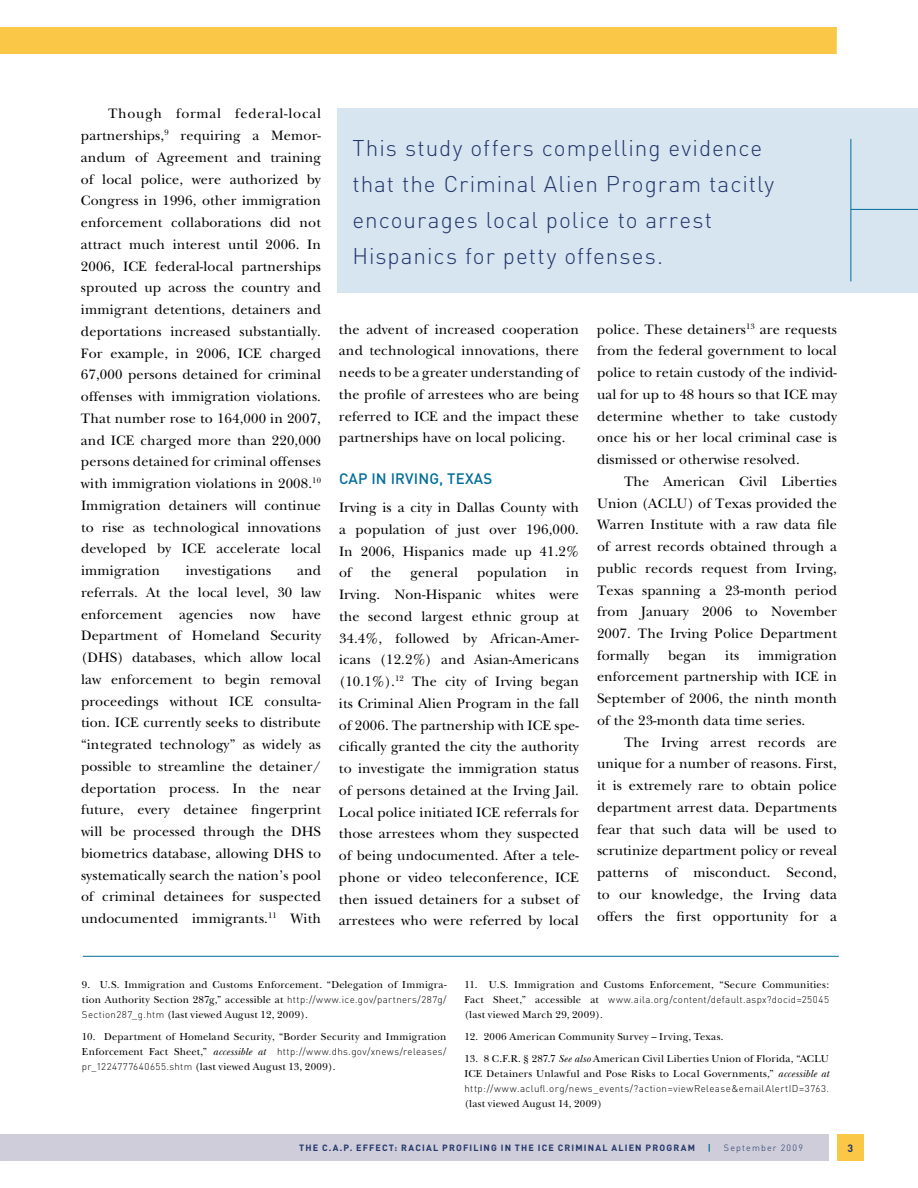
<style>
.page{position:relative;width:918px;height:1188px;background:#fff}
.page>*{position:absolute;margin:0;border:0;box-sizing:border-box;transform-origin:0 0}
.t1{font:300 22.5px/36px "DIN";letter-spacing:.045em;color:#213569}
.t2{font:500 15px "DIN";letter-spacing:.01em;color:#006d9b}
.t3{font:14.25px/21.8px "New Baskerville";letter-spacing:.01em;color:#000;text-align:justify}
.t4{font:10.5px/15px "New Baskerville";letter-spacing:.02em;color:#000;text-align:justify}
.t5{font:700 10.5px "DIN";color:#213569}
.t6{font:300 9.75px "DIN";letter-spacing:.04em;color:#000}
.t7{font:700 9px "DIN";letter-spacing:.125em;color:#213569}
.t8{font:300 9px "DIN";letter-spacing:.13em;color:#213569}
.t9{font:700 9px "DIN";color:#006d9b}
.s1{font-family:"DIN";font-weight:300;font-size:9.75px}
.s2{font-family:"New Baskerville";font-weight:400;font-size:10.5px}
.s3{font-family:"New Baskerville";font-weight:400;font-style:italic;font-size:10.5px}
.s4{font-style:italic}
</style>
<div class="page">
<div style="left:837px;top:1134px;width:27px;height:27px;background:#fac747"></div>
<div style="left:0;top:1134px;width:829px;height:27px;background:#cecdd9"></div>
<div style="left:0;top:27px;width:837px;height:27px;background:#fac747"></div>
<hr style="left:83px;top:956px;width:756px;height:1px;background:#006d9b">
<div style="left:338px;top:108px;width:580px;height:185px;background:#d7e5f0"></div>
<hr style="left:851px;top:209px;width:67px;height:1px;background:#006d9b">
<hr style="left:851px;top:139px;width:1px;height:142px;background:#006d9b">
<p class="t3" style="left:81px;top:103px;width:242px;text-indent:27px">Though formal federal-local partnerships,<sup>9</sup> requiring a Memor&shy;andum of Agreement and training of local police, were authorized by Congress in 1996, other immigration enforcement collaborations did not attract much interest until 2006. In 2006, ICE federal-local partnerships sprouted up across the country and immigrant detentions, detainers and deportations increased substantially.<br>For example, in 2006, ICE charged 67,000 persons detained for criminal offenses with immigration violations.<br>That number rose to 164,000 in 2007, and ICE charged more than 220,000 persons detained for criminal offenses with immigration violations in 2008.<sup>10<br></sup>Immigration detainers will continue to rise as technological innovations developed by ICE accelerate local immigration</p>
<p class="t3" style="left:81px;top:560px;width:242px;text-indent:216px">and referrals. At the local level, 30 law enforcement agencies now have Department of Homeland Security (DHS) databases, which allow local law enforcement to begin removal proceedings without ICE consulta&shy;tion. ICE currently seeks to distribute “integrated technology” as widely as possible to streamline the detainer/ deportation process. In the near future, every detainee fingerprint will be processed through the DHS biometrics database, allowing DHS to systematically search the nation’s pool of criminal detainees for suspected undocumented immigrants.<sup>11</sup> With</p>
<p class="t3" style="left:186px;top:560px;width:87px">investigations</p>
<h1 class="t1" style="left:352px;top:130px;width:423px">This study offers compelling evidence that the Criminal Alien Program tacitly encourages local police to arrest<br>H ispanics for petty offenses.</h1>
<p class="t3" style="left:339px;top:318px;width:242px">the advent of increased cooperation and technological innovations, there needs to be a greater understanding of the profile of arrestees who are being referred to ICE and the impact these partnerships have on local policing.</p>
<p class="t2" style="left:339px;top:469px;width:145px">CAP IN I RVING, TEXAS</p>
<p class="t3" style="left:339px;top:497px;width:242px">Irving is a city in Dallas County with a population of just over 196,000.<br>In 2006, Hispanics made up 41.2% of</p>
<p class="t3" style="left:371px;top:562px;width:22px">the</p>
<p class="t3" style="left:410px;top:562px;width:49px">general</p>
<p class="t3" style="left:477px;top:562px;width:71px">population</p>
<p class="t3" style="left:339px;top:562px;width:242px;text-indent:227px">in Irving. Non-Hispanic whites were the second largest ethnic group at 34.4%, followed by African-Amer&shy;icans (12.2%) and Asian-Americans (10.1%).<sup>12</sup> The city of Irving began its Criminal Alien Program in the fall of 2006. The partnership with ICE spe&shy;cifically granted the city the authority to investigate the immigration status of persons detained at the Irving Jail.<br>Local police initiated ICE referrals for those arrestees whom they suspected of being undocumented. After a tele&shy;phone or video teleconference, ICE then issued detainers for a subset of arrestees who were referred by local</p>
<p class="t3" style="left:597px;top:318px;width:242px">police. These detainers<sup>13</sup> are requests from the federal government to local police to retain custody of the individ&shy;ual for up to 48 hours so that ICE may determine whether to take custody once his or her local criminal case is dismissed or otherwise resolved.</p>
<p class="t3" style="left:597px;top:470px;width:242px;text-indent:27px">The American Civil Liberties Union (ACLU) of Texas provided the Warren Institute with a raw data file of arrest records obtained through a public records request from Irving, Texas spanning a 23-month period from January 2006 to November 2007. The Irving Police Department formally</p>
<p class="t3" style="left:668px;top:644px;width:40px">began</p>
<p class="t3" style="left:725px;top:644px;width:15px">its</p>
<p class="t3" style="left:597px;top:644px;width:241px;text-indent:161px">immigration enforcement partnership with ICE in September of 2006, the ninth month of the 23-month data time series.</p>
<p class="t3" style="left:597px;top:731px;width:242px;text-indent:27px">The Irving arrest records are unique for a number of reasons. First, it is extremely rare to obtain police department arrest data. Departments fear that such data will be used to scrutinize department policy or reveal patterns of misconduct. Second, to our knowledge, the Irving data offers the first opportunity for a</p>
<p class="t4" style="left:82px;top:978px;width:366px">9. U.S. Immigration and Customs Enforcement. “Delegation of Immigra&shy;tion Authority Section 287g,” accessible at <span class="s1">http://www.ice.gov/partners/287g/ Section287_g.htm</span> (last viewed August 12, 2009).</p>
<p class="t4" style="left:82px;top:1029px;width:366px">10. Department of Homeland Security, “Border Security and Immigration</p>
<p class="t6" style="left:82px;top:1046px;width:366px"><span class="s2">Enforcement Fact Sheet,”</span> <span class="s3">accessible at</span> http://www.dhs.gov/xnews/releases/</p>
<p class="t4" style="left:82px;top:1059px;width:255px"><span class="s1">pr_1224777640655.shtm</span> (last viewed August 13, 2009).</p>
<p class="t4" style="left:465px;top:978px;width:366px">11. U.S. Immigration and Customs Enforcement, “Secure Communities:</p>
<p class="t6" style="left:465px;top:994px;width:366px"><span class="s2">Fact Sheet,” accessible at</span> www.aila.org/content/default.aspx?docid=25045</p>
<p class="t4" style="left:465px;top:1008px;width:140px">(last viewed March 29, 2009).</p>
<p class="t4" style="left:465px;top:1029px;width:260px">12. 2006 American Community Survey – Irving, Texas.</p>
<p class="t4" style="left:465px;top:1051px;width:366px">13. 8 C.F.R. § 287.7 <span class="s4">See also</span> American Civil Liberties Union of Florida, “ACLU<br>ICE Detainers Unlawful and Pose Risks to Local Governments,” <span class="s4">accessible at</span></p>
<p class="t6" style="left:465px;top:1082px;width:366px">http://www.aclufl.org/news_events/?action=viewRelease&amp;emailAlertID=3763.</p>
<p class="t4" style="left:465px;top:1096px;width:139px">(last viewed August 14, 2009)</p>
<p class="t7" style="left:299px;top:1142px;width:397px">THE C.A.P. EFFECT: RACIAL PROFILING IN THE ICE CRIMINAL ALIEN PROGRA M</p>
<p class="t9" style="left:708px;top:1142px;width:5px">|</p>
<p class="t8" style="left:724px;top:1142px;width:81px">September 2009</p>
<p class="t5" style="left:848px;top:1141px;width:7px">3</p>
</div>
